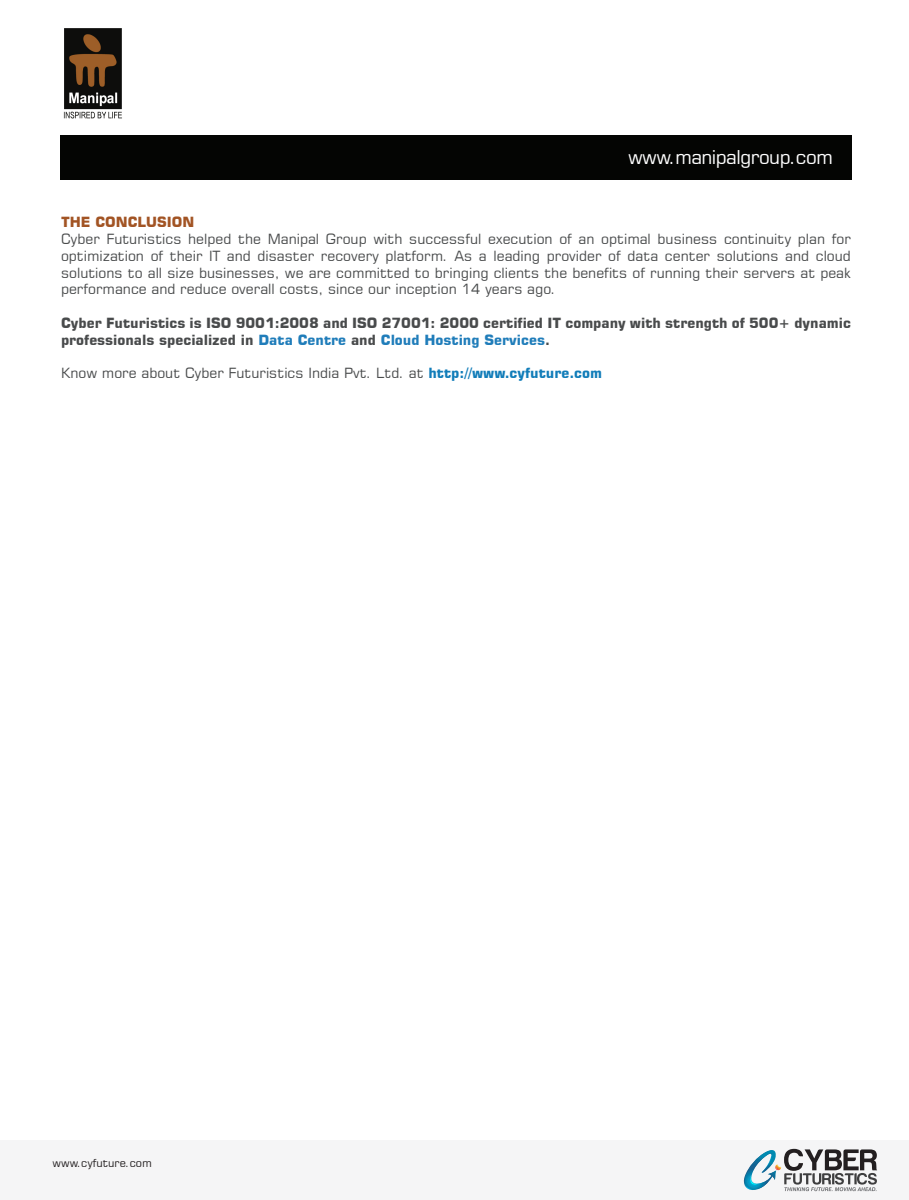
<style>
.page{position:relative;width:909px;height:1200px;background:#fff}
.page>*{position:absolute;margin:0;border:0;box-sizing:border-box;transform-origin:0 0}
.t1{font:19px "Square 721 BT";letter-spacing:-.03em;color:#fff}
.t2{font:14px/16.8px "Square 721 BT";color:#494b4c;text-align:justify}
.t3{font:700 14px/16.8px "Square 721 BT";color:#494b4c}
.t4{font:700 14px "Square 721 BT";color:#a25424}
.t5{font:11px "Square 721 BT";color:#231f20}
.s1{color:#207dba}
.s2{font-weight:700;color:#127db9}
</style>
<div class="page">
<div style="left:61px;top:135px;width:791px;height:45px;background:#040503"></div>
<img style="left:63px;top:28px;width:59px;height:91px">
<div style="left:0;top:1140px;width:909px;height:60px;background:#f5f5f6"></div>
<svg style="left:743px;top:1149px;width:134px;height:42px"></svg>
<h1 class="t1" style="left:628px;top:145px;width:207px">www.manipalgroup.com</h1>
<p class="t4" style="left:61px;top:214px;width:135px">THE CONCLUSION</p>
<p class="t2" style="left:61px;top:230px;width:792px">Cyber Futuristics helped the Manipal Group with successful execution of an optimal business continuity plan for optimization of their IT and disaster recovery platform. As a leading provider of data center solutions and cloud solutions to all size businesses, we are committed to bringing clients the benefits of running their servers at peak performance and reduce overall costs, since our inception 14 years ago.</p>
<p class="t3" style="left:61px;top:314px;width:791px">Cyber Futuristics is ISO 9001:2008 and ISO 27001: 2000 certified IT company with strength of 500+ dynamic professionals specialized in <span class="s1">Data Centre</span> and <span class="s1">Cloud Hosting Services</span>.</p>
<p class="t2" style="left:61px;top:365px;width:543px">Know more about Cyber Futuristics India Pvt. Ltd. at <span class="s2">http://www.cyfuture.com</span></p>
<p class="t5" style="left:53px;top:1157px;width:101px">www.cyfuture.com</p>
</div>
